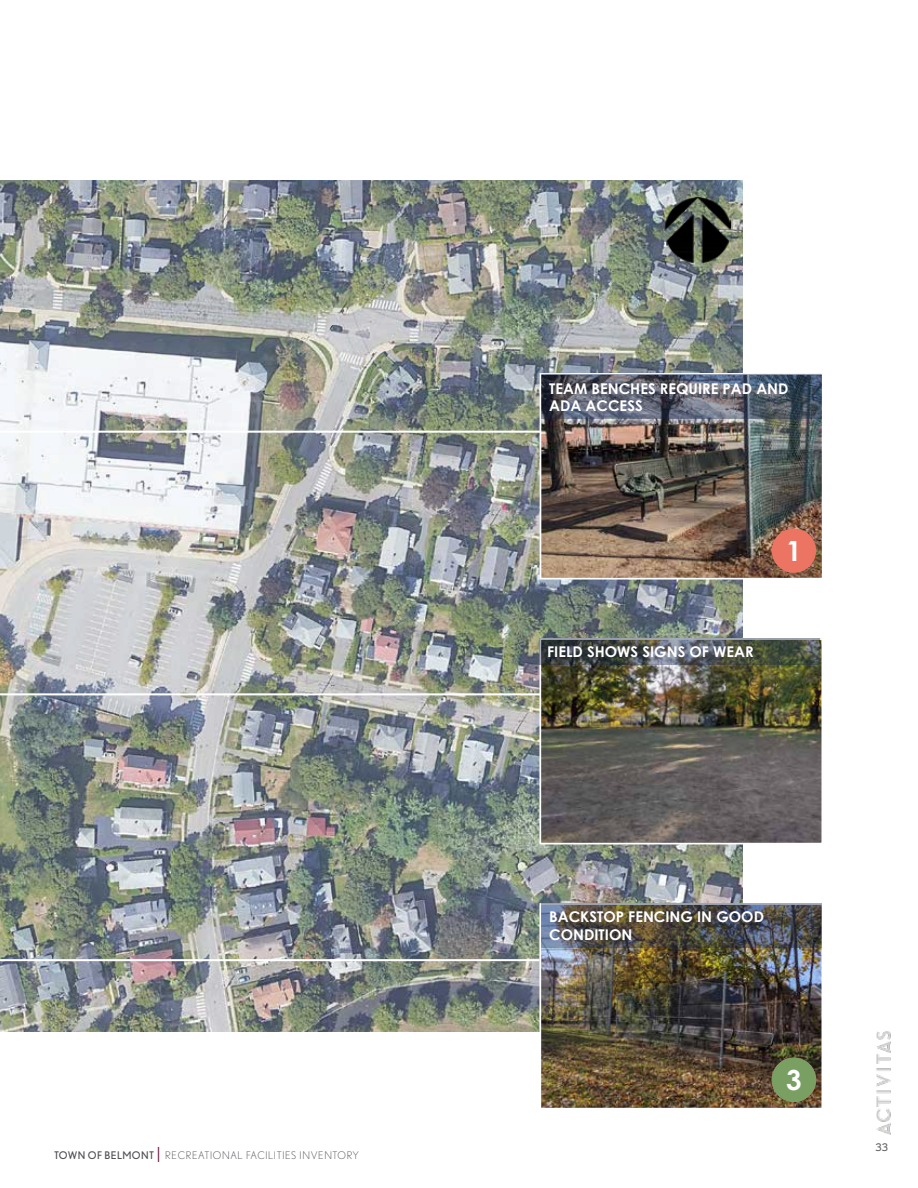
<style>
.page{position:relative;width:918px;height:1188px;background:#fff}
.page>*{position:absolute;margin:0;border:0;box-sizing:border-box;transform-origin:0 0}
.t1{font:700 27.75px "Century Gothic";color:#fff}
.t2{font:700 14.85px/17.7px "Century Gothic";color:#fff}
.t3{font:300 10.5px "Nobel";letter-spacing:.06em;color:#4f4e53}
.t4{font:10.5px "Nobel";color:#636363}
.s1{font-weight:400}
.s2{font-weight:400;font-size:16.5px;color:#6c1740}
</style>
<div class="page">
<img style="left:0;top:181px;width:742px;height:851px">
<img style="left:876px;top:1032px;width:15px;height:103px">
<img style="left:543px;top:419px;width:278px;height:158px">
<div style="left:540px;top:373px;width:284px;height:207px;border:2px solid #fff"></div>
<img style="left:0;top:430px;width:543px;height:213px">
<img style="left:542px;top:665px;width:278px;height:176px">
<div style="left:539px;top:638px;width:284px;height:206px;border:2px solid #fff"></div>
<img style="left:542px;top:948px;width:278px;height:159px">
<div style="left:539px;top:903px;width:284px;height:207px;border:2px solid #fff"></div>
<img style="left:0;top:885px;width:542px;height:77px">
<img style="left:663px;top:197px;width:67px;height:67px">
<img style="left:0;top:692px;width:543px;height:63px">
<div style="left:772px;top:528px;width:44px;height:45px;background:#ec7462;border-radius:50%"></div>
<img style="left:542px;top:903px;width:280px;height:45px">
<svg style="left:539px;top:638px;width:281px;height:27px;background:#505755"></svg>
<svg style="left:542px;top:375px;width:280px;height:44px;background:#555c6b"></svg>
<div style="left:772px;top:1058px;width:44px;height:44px;background:#79a062;border-radius:50%"></div>
<p class="t3" style="left:54px;top:1149px;width:307px"><span class="s1">TOWN OF BELMONT</span> <span class="s2">|</span> RECREATIONAL FACILITIES INVENTORY</p>
<p class="t2" style="left:549px;top:379px;width:241px">TEAM BENCHES REQUIRE PAD AND<br>ADA ACCESS</p>
<p class="t2" style="left:547px;top:642px;width:208px">FIELD SHOWS SIGNS OF WEAR</p>
<h1 class="t1" style="left:786px;top:534px;width:17px">1</h1>
<p class="t2" style="left:549px;top:907px;width:216px">BACKSTOP FENCING IN GOOD<br>CONDITION</p>
<h1 class="t1" style="left:786px;top:1063px;width:17px">3</h1>
<h1 class="t1" style="left:786px;top:1063px;width:17px">1</h1>
<p class="t4" style="left:876px;top:1141px;width:14px">33</p>
</div>
